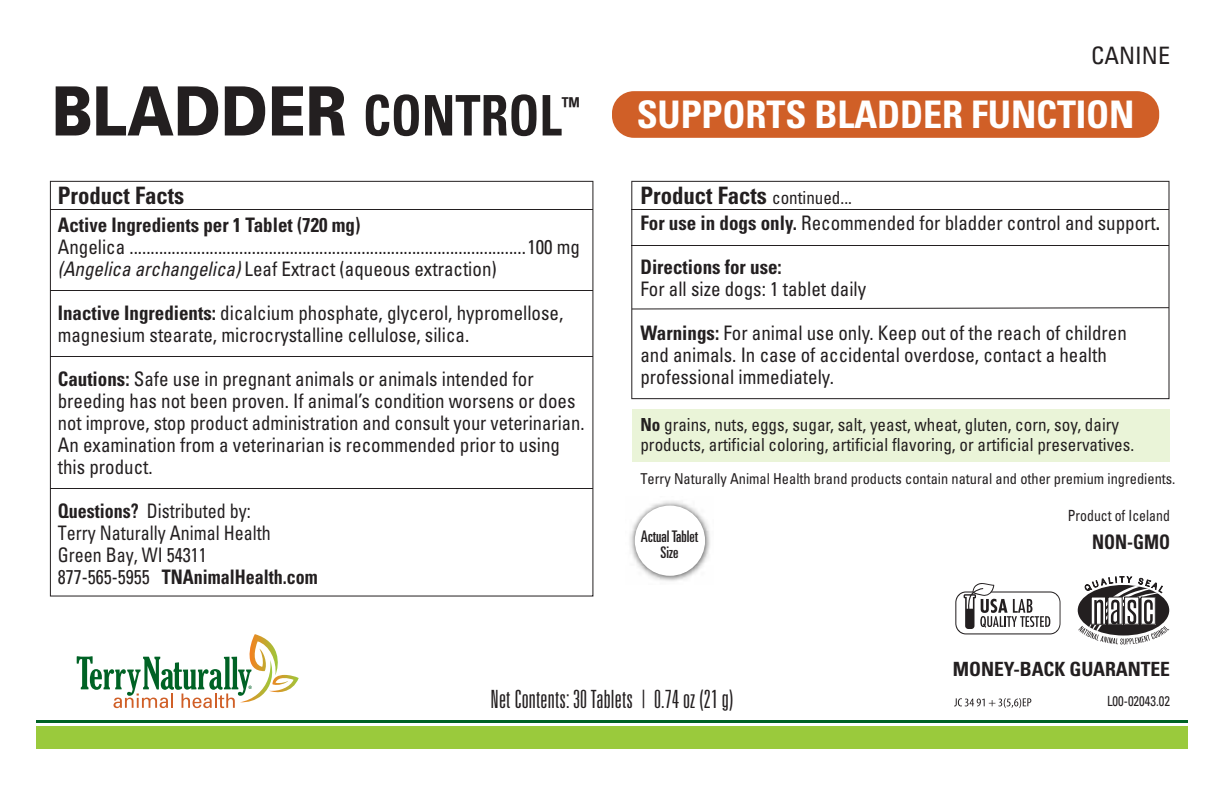
<style>
.page{position:relative;width:1224px;height:792px;background:#fff}
.page>*{position:absolute;margin:0;border:0;box-sizing:border-box;transform-origin:0 0}
.t1{font:900 68px "Univers";color:#231f20;scale:.83 1}
.t2{font:700 condensed 38px "Univers";letter-spacing:-.005em;color:#fff}
.t3{font:300 ultra-condensed 25.2px "Univers";letter-spacing:.01em;color:#231f20}
.t4{font:700 condensed 24px "Univers";color:#231f20;scale:.95 1}
.t5{font:condensed 24px "Univers";color:#231f20}
.t6{font:700 condensed 23.4px "Univers";color:#231f20;scale:.9 1}
.t7{font:condensed 20px/22px "Univers";color:#231f20;scale:.95 1}
.t8{font:condensed 20px/22px "Univers";color:#231f20;scale:.9 1}
.t9{font:700 condensed 20px "Univers";color:#231f20;scale:.95 1}
.t10{font:700 condensed 20px "Univers";color:#231f20;scale:.9 1}
.t11{font:700 condensed 19.6px "Univers";letter-spacing:-.005em;color:#231f20}
.t12{font:condensed 18px/20px "Univers";color:#231f20;scale:.95 1}
.t13{font:ultra-condensed 16px/16px "Univers";color:#231f20;text-align:center}
.t14{font:condensed 15.4px "Univers";color:#231f20;scale:.9 1}
.t15{font:condensed 15px "Univers";color:#231f20;scale:.96 1}
.t16{font:condensed 14px "Univers";color:#231f20;scale:.9 1}
.s1{font-weight:700;font-stretch:condensed;font-size:56px}
.s2{font-style:italic}
.s3{font-weight:700}
.s4{font-weight:400;font-size:18px}
</style>
<div class="page">
<div style="left:36px;top:726px;width:1152px;height:23px;background:#9aca3c"></div>
<hr style="left:36px;top:720px;width:1152px;height:3px;background:#006225">
<svg style="left:77px;top:634px;width:222px;height:74px"></svg>
<div style="left:612px;top:91px;width:547px;height:47px;background:#d05f27;border-radius:22px"></div>
<svg style="left:954px;top:698px;width:77px;height:10px"></svg>
<svg style="left:1078px;top:576px;width:91px;height:68px"></svg>
<svg style="left:955px;top:583px;width:105px;height:51px"></svg>
<img style="left:630px;top:501px;width:80px;height:80px">
<div style="left:635px;top:506px;width:70px;height:70px;background:#fff;border-radius:50%"></div>
<svg style="left:50px;top:181px;width:543px;height:416px"></svg>
<hr style="left:50px;top:209px;width:543px;height:1px;background:#231f20">
<hr style="left:50px;top:290px;width:543px;height:1px;background:#231f20">
<hr style="left:50px;top:356px;width:543px;height:1px;background:#231f20">
<hr style="left:50px;top:488px;width:542px;height:1px;background:#231f20">
<svg style="left:631px;top:181px;width:538px;height:218px"></svg>
<hr style="left:632px;top:209px;width:537px;height:1px;background:#231f20">
<hr style="left:632px;top:245px;width:537px;height:1px;background:#231f20">
<svg style="left:632px;top:307px;width:537px;height:2px"></svg>
<div style="left:632px;top:410px;width:538px;height:52px;background:#eaf4d8"></div>
<p class="t5" style="left:1091px;top:40px;width:80px">CANINE</p>
<h1 class="t1" style="left:52px;top:69px;width:616px">BLADDER <span class="s1">CONTROL</span></h1>
<p class="t6" style="left:562px;top:92px;width:22px">™</p>
<h2 class="t2" style="left:637px;top:91px;width:499px">SUPPORTS BLADDER FUNCTION</h2>
<p class="t4" style="left:58px;top:181px;width:135px">Product Facts</p>
<p class="t9" style="left:58px;top:213px;width:320px">Active Ingredients per 1 Tablet (720 mg)</p>
<p class="t7" style="left:58px;top:236px;width:551px">Angelica ..............................................................................................100 mg <span class="s2">(Angelica archangelica)</span> Leaf Extract (aqueous extraction)</p>
<p class="t7" style="left:58px;top:302px;width:534px"><span class="s3">Inactive Ingredients:</span> dicalcium phosphate, glycerol, hypromellose, magnesium stearate, microcrystalline cellulose, silica.</p>
<p class="t7" style="left:58px;top:368px;width:556px"><span class="s3">Cautions:</span> Safe use in pregnant animals or animals intended for breeding has not been proven. If animal’s condition worsens or does not improve, stop product administration and consult your veterinarian.<br>An examination from a veterinarian is recommended prior to using this product.</p>
<p class="t8" style="left:58px;top:500px;width:290px"><span class="s3">Questions?</span> Distributed by:<br>Terry Naturally Animal Health<br>Green Bay, WI 54311<br>877-565-5955 <span class="s3">TNAnimalHealth.com</span></p>
<p class="t4" style="left:640px;top:181px;width:224px">Product Facts <span class="s4">continued...</span></p>
<p class="t7" style="left:640px;top:212px;width:548px"><span class="s3">For use in dogs only.</span> Recommended for bladder control and support<span class="s3">.</span></p>
<p class="t9" style="left:640px;top:255px;width:150px">Directions for use:</p>
<p class="t7" style="left:640px;top:278px;width:239px">For all size dogs: 1 tablet daily</p>
<p class="t7" style="left:640px;top:322px;width:514px"><span class="s3">Warnings:</span> For animal use only. Keep out of the reach of children and animals. In case of accidental overdose, contact a health professional immediately.</p>
<p class="t12" style="left:640px;top:414px;width:521px"><span class="s3">No</span> grains, nuts, eggs, sugar, salt, yeast, wheat, gluten, corn, soy, dairy products, artificial coloring, artificial flavoring, or artificial preservatives.</p>
<p class="t15" style="left:640px;top:470px;width:559px">Terry Naturally Animal Health brand products contain natural and other premium ingredients.</p>
<p class="t14" style="left:1068px;top:506px;width:115px">Product of Iceland</p>
<p class="t13" style="left:641px;top:528px;width:59px">Actual Tablet<br>Size</p>
<p class="t10" style="left:1092px;top:530px;width:88px">NON-GMO</p>
<p class="t11" style="left:953px;top:657px;width:219px">MONEY-BACK GUARANTEE</p>
<p class="t3" style="left:490px;top:686px;width:244px">Net Contents: 30 Tablets | 0.74 oz (21 g)</p>
<p class="t16" style="left:1107px;top:692px;width:71px">L00-02043.02</p>
</div>
